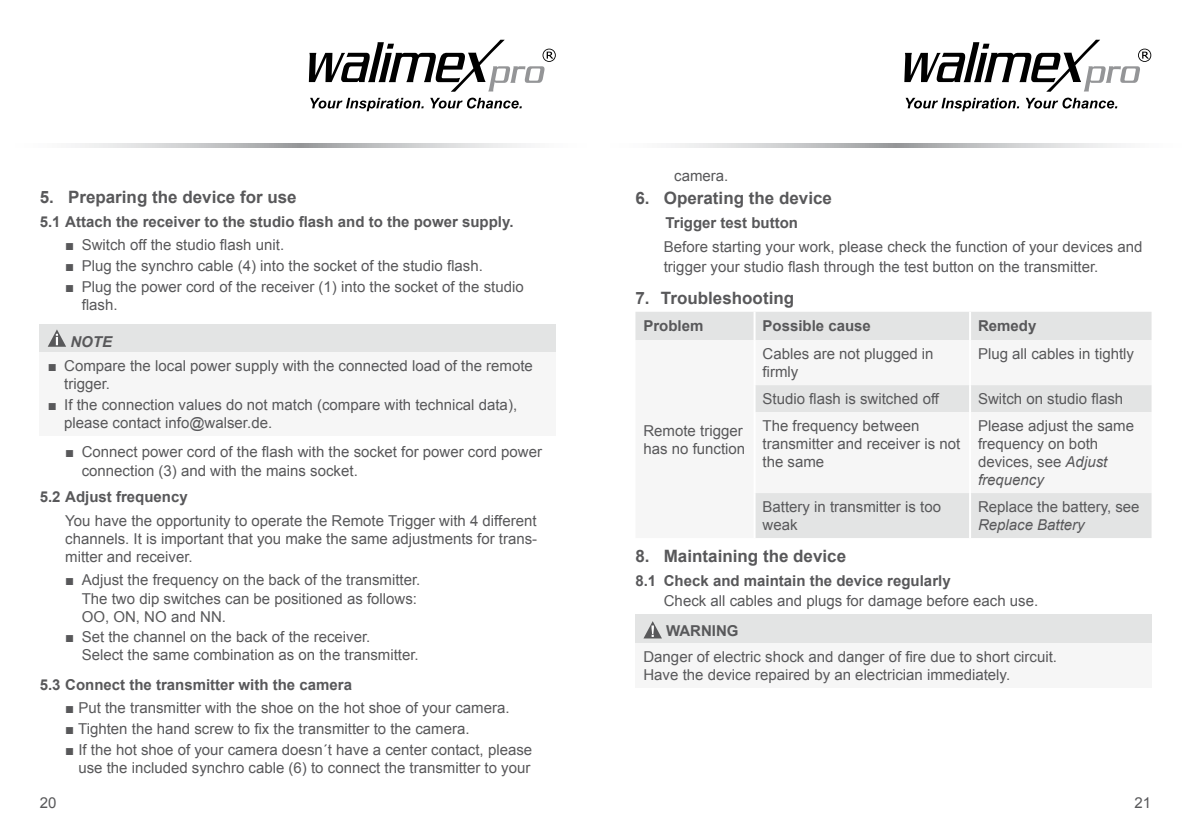
<style>
.page{position:relative;width:1191px;height:840px;background:#fff}
.page>*{position:absolute;margin:0;border:0;box-sizing:border-box;transform-origin:0 0}
.t1{font:700 17px "Arial";color:#58585a}
.t2{font:15px/18px "Arial";color:#58585a}
.t3{font:700 15px "Arial";color:#58585a}
.t4{font:italic 15px "Arial";color:#58585a}
.t5{font:italic 700 15px "Arial";color:#58585a}
.s1{font-weight:700}
.s2{font-style:italic}
</style>
<div class="page">
<div style="left:40px;top:324px;width:516px;height:28px;background:#e3e4e4"></div>
<div style="left:40px;top:352px;width:516px;height:84px;background:#f6f6f6"></div>
<svg style="left:48px;top:329px;width:18px;height:17px"></svg>
<div style="left:635px;top:312px;width:516px;height:28px;background:#e3e4e4"></div>
<div style="left:755px;top:385px;width:396px;height:27px;background:#e3e4e4"></div>
<div style="left:755px;top:493px;width:396px;height:44px;background:#e3e4e4"></div>
<hr style="left:753px;top:311px;width:2px;height:29px;background:#fff">
<hr style="left:969px;top:311px;width:2px;height:29px;background:#fff">
<hr style="left:969px;top:385px;width:2px;height:27px;background:#fff">
<hr style="left:969px;top:493px;width:2px;height:44px;background:#fff">
<div style="left:635px;top:614px;width:516px;height:28px;background:#e3e4e4"></div>
<div style="left:635px;top:642px;width:516px;height:45px;background:#f6f6f6"></div>
<svg style="left:643px;top:621px;width:19px;height:17px"></svg>
<svg style="left:671px;top:143px;width:450px;height:4px;background:#cbcccd"></svg>
<svg style="left:75px;top:143px;width:451px;height:4px;background:#cbcccd"></svg>
<svg style="left:905px;top:98px;width:114px;height:13px"></svg>
<svg style="left:1026px;top:98px;width:91px;height:10px"></svg>
<svg style="left:904px;top:40px;width:247px;height:52px"></svg>
<svg style="left:310px;top:98px;width:114px;height:13px"></svg>
<svg style="left:430px;top:98px;width:92px;height:10px"></svg>
<svg style="left:309px;top:40px;width:247px;height:52px"></svg>
<p class="t1" style="left:40px;top:186px;width:258px">5. Preparing the device for use</p>
<p class="t3" style="left:40px;top:211px;width:475px">5.1 Attach the receiver to the studio flash and to the power supply.</p>
<p class="t2" style="left:65px;top:236px;width:220px"><span class="s1">■</span> Switch off the studio flash unit.</p>
<p class="t2" style="left:65px;top:257px;width:419px"><span class="s1">■</span> Plug the synchro cable (4) into the socket of the studio flash.</p>
<p class="t2" style="left:82px;top:278px;width:443px;text-indent:-17px"><span class="s1">■</span> Plug the power cord of the receiver (1) into the socket of the studio flash.</p>
<p class="t5" style="left:70px;top:331px;width:43px">NOTE</p>
<p class="t2" style="left:64px;top:357px;width:470px;text-indent:-17px"><span class="s1">■</span> Compare the local power supply with the connected load of the remote trigger.</p>
<p class="t2" style="left:64px;top:396px;width:454px;text-indent:-17px"><span class="s1">■</span> If the connection values do not match (compare with technical data), please contact info@walser.de.</p>
<p class="t2" style="left:82px;top:443px;width:462px;text-indent:-17px"><span class="s1">■</span> Connect power cord of the flash with the socket for power cord power connection (3) and with the mains socket.</p>
<p class="t3" style="left:40px;top:486px;width:150px">5.2 Adjust frequency</p>
<p class="t2" style="left:65px;top:511px;width:473px;text-align:justify">You have the opportunity to operate the Remote Trigger with 4 different channels. It is important that you make the same adjustments for trans&shy;mitter and receiver.</p>
<p class="t2" style="left:82px;top:571px;width:340px;text-indent:-17px"><span class="s1">■</span> Adjust the frequency on the back of the transmitter.<br>The two dip switches can be positioned as follows:<br>OO, ON, NO and NN.</p>
<p class="t2" style="left:82px;top:628px;width:338px;text-indent:-17px"><span class="s1">■</span> Set the channel on the back of the receiver.<br>Select the same combination as on the transmitter.</p>
<p class="t3" style="left:40px;top:674px;width:314px">5.3 Connect the transmitter with the camera</p>
<p class="t2" style="left:65px;top:699px;width:446px">■ Put the transmitter with the shoe on the hot shoe of your camera.</p>
<p class="t2" style="left:65px;top:719px;width:406px">■ Tighten the hand screw to fix the transmitter to the camera.</p>
<p class="t2" style="left:65px;top:740px;width:468px;text-align:right">■ If the hot shoe of your camera doesn´t have a center contact, please use the included synchro cable (6) to connect the transmitter to your</p>
<p class="t2" style="left:674px;top:167px;width:56px">camera.</p>
<p class="t1" style="left:635px;top:187px;width:198px">6. Operating the device</p>
<p class="t3" style="left:665px;top:212px;width:134px">Trigger test button</p>
<p class="t2" style="left:664px;top:236px;width:480px;line-height:20.4px">Before starting your work, please check the function of your devices and trigger your studio flash through the test button on the transmitter.</p>
<p class="t1" style="left:635px;top:286px;width:160px">7. Troubleshooting</p>
<p class="t3" style="left:643px;top:316px;width:62px">Problem</p>
<p class="t3" style="left:762px;top:316px;width:110px">Possible cause</p>
<p class="t3" style="left:978px;top:316px;width:60px">Remedy</p>
<p class="t2" style="left:643px;top:421px;width:103px">Remote trigger has no function</p>
<p class="t2" style="left:762px;top:345px;width:172px">Cables are not plugged in firmly</p>
<p class="t2" style="left:978px;top:345px;width:157px">Plug all cables in tightly</p>
<p class="t2" style="left:762px;top:390px;width:178px">Studio flash is switched off</p>
<p class="t2" style="left:978px;top:390px;width:147px">Switch on studio flash</p>
<p class="t2" style="left:762px;top:416px;width:199px">The frequency between transmitter and receiver is not the same</p>
<p class="t2" style="left:978px;top:416px;width:157px">Please adjust the same frequency on both devices, see <span class="s2">Adjust frequency</span></p>
<p class="t2" style="left:762px;top:497px;width:180px">Battery in transmitter is too weak</p>
<p class="t2" style="left:978px;top:497px;width:163px">Replace the battery, see</p>
<p class="t4" style="left:978px;top:514px;width:108px">Replace Battery</p>
<p class="t1" style="left:635px;top:544px;width:212px">8. Maintaining the device</p>
<p class="t3" style="left:635px;top:570px;width:317px">8.1 Check and maintain the device regularly</p>
<p class="t2" style="left:664px;top:592px;width:376px">Check all cables and plugs for damage before each use.</p>
<p class="t3" style="left:666px;top:620px;width:74px">WARNING</p>
<p class="t2" style="left:643px;top:647px;width:415px">Danger of electric shock and danger of fire due to short circuit.<br>Have the device repaired by an electrician immediately.</p>
<p class="t2" style="left:40px;top:793px;width:18px">20</p>
<p class="t2" style="left:1134px;top:793px;width:18px">21</p>
</div>
